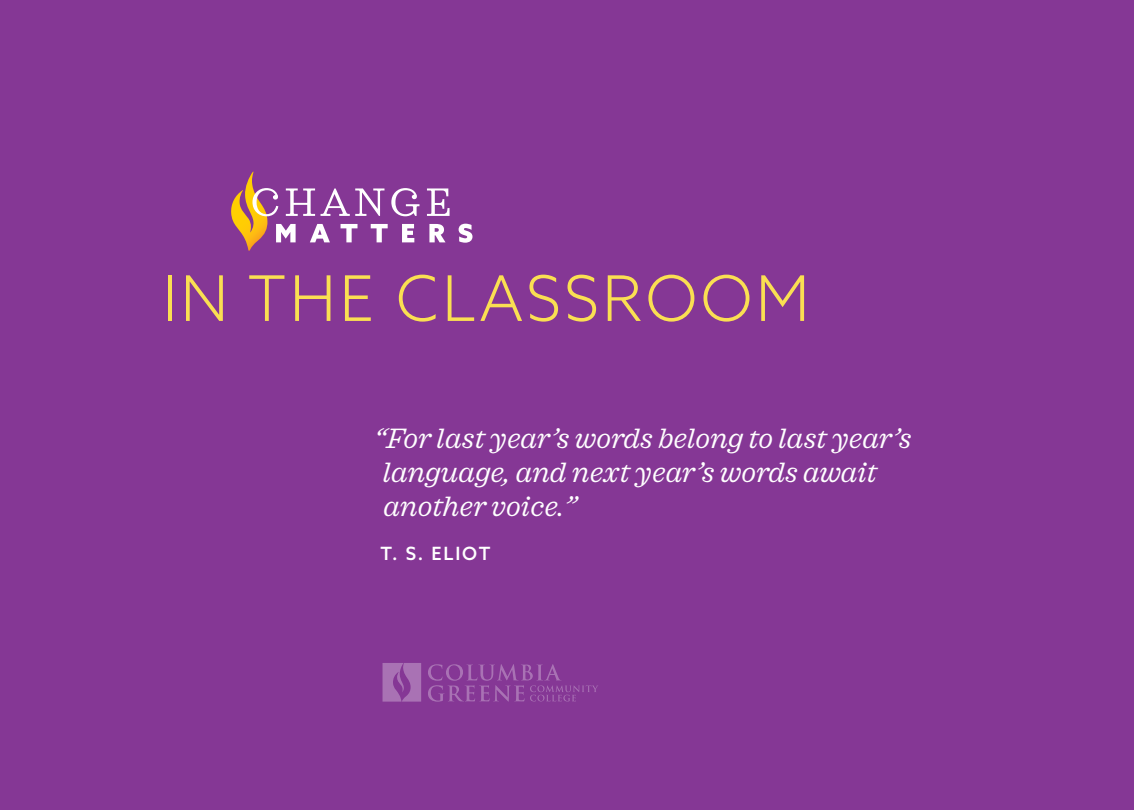
<style>
.page{position:relative;width:1134px;height:810px;background:#853795}
.page>*{position:absolute;margin:0;border:0;box-sizing:border-box;transform-origin:0 0}
.t1{font:300 63px "Azo Sans";letter-spacing:.05em;color:#fadf52}
.t2{font:italic 28.5px/34.2px "Sagona";color:#fff}
.t3{font:500 18.3px "Azo Sans";letter-spacing:.1em;color:#fff}
</style>
<div class="page">
<svg style="left:427px;top:188px;width:23px;height:28px"></svg>
<svg style="left:231px;top:172px;width:188px;height:79px"></svg>
<svg style="left:429px;top:224px;width:17px;height:18px"></svg>
<svg style="left:459px;top:224px;width:13px;height:19px"></svg>
<svg style="left:428px;top:664px;width:170px;height:38px"></svg>
<svg style="left:383px;top:663px;width:38px;height:39px"></svg>
<p class="t1" style="left:162px;top:257px;width:649px">IN THE CLASSROOM</p>
<p class="t2" style="left:383px;top:421px;width:531px;text-indent:-9px">“For last year’s words belong to last year’s language, and next year’s words await another voice.”</p>
<p class="t3" style="left:380px;top:541px;width:111px">T. S. ELIOT</p>
</div>
